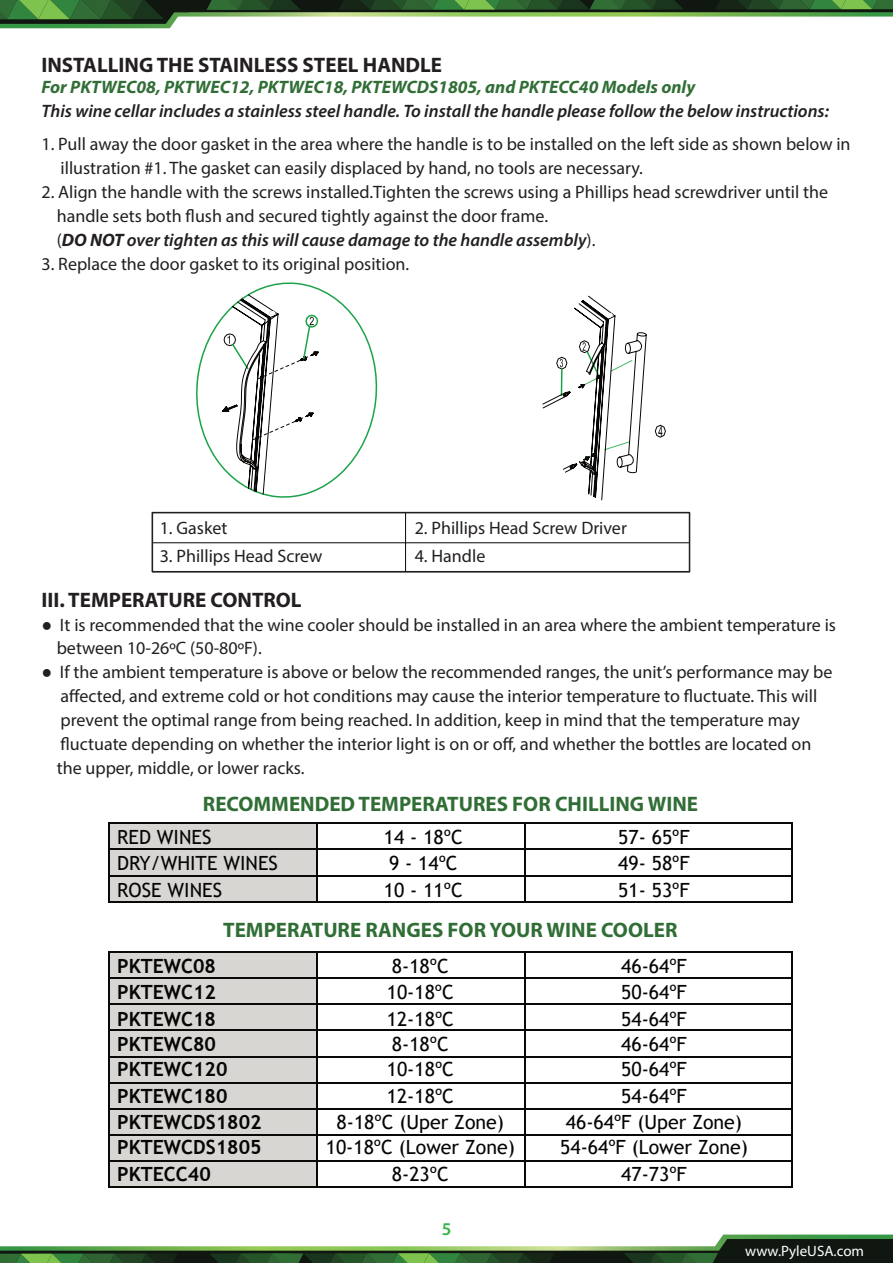
<style>
.page{position:relative;width:893px;height:1263px;background:#fff}
.page>*{position:absolute;margin:0;border:0;box-sizing:border-box;transform-origin:0 0}
.t1{font:700 21px "Myriad Pro";color:#316e36}
.t2{font:700 21px "Myriad Pro";color:#231f20}
.t3{font:19.5px/26.5px "Trebuchet MS";color:#050504}
.t4{font:700 19.5px/25.8px "Trebuchet MS";color:#050504}
.t5{font:18px/24px "Myriad Pro";color:#231f20}
.t6{font:italic 600 18px "Myriad Pro";color:#231f20}
.t7{font:italic 700 18px "Myriad Pro";color:#316e36}
.t8{font:600 18px "Myriad Pro";color:#34b34a}
.t9{font:15px "Myriad Pro";color:#fff}
.s1{font-weight:700;font-style:italic}
.s2{font-weight:600;font-style:italic}
.s3{font-family:"Trebuchet MS"}
</style>
<div class="page">
<svg style="left:196px;top:282px;width:182px;height:216px"></svg>
<svg style="left:654px;top:424px;width:12px;height:14px"></svg>
<svg style="left:542px;top:295px;width:105px;height:206px"></svg>
<svg style="left:151px;top:512px;width:540px;height:61px"></svg>
<div style="left:152px;top:512px;width:538px;height:61px;border:2px solid #231f20"></div>
<div style="left:108px;top:822px;width:208px;height:81px;background:#d7d6d3"></div>
<hr style="left:317px;top:822px;width:207px;height:2px;background:#0a0907">
<hr style="left:108px;top:824px;width:1px;height:79px;background:#0a0907">
<hr style="left:108px;top:822px;width:208px;height:2px;background:#0a0907">
<hr style="left:524px;top:823px;width:269px;height:1px;background:#0a0907">
<hr style="left:109px;top:849px;width:207px;height:1px;background:#0a0907">
<hr style="left:317px;top:849px;width:207px;height:1px;background:#0a0907">
<hr style="left:525px;top:849px;width:267px;height:1px;background:#0a0907">
<hr style="left:109px;top:875px;width:207px;height:1px;background:#0a0907">
<hr style="left:317px;top:875px;width:207px;height:1px;background:#0a0907">
<hr style="left:525px;top:875px;width:267px;height:1px;background:#0a0907">
<hr style="left:108px;top:902px;width:208px;height:1px;background:#0a0907">
<hr style="left:316px;top:822px;width:1px;height:81px;background:#0a0907">
<hr style="left:317px;top:902px;width:207px;height:1px;background:#0a0907">
<hr style="left:524px;top:822px;width:1px;height:81px;background:#0a0907">
<hr style="left:525px;top:902px;width:267px;height:1px;background:#0a0907">
<svg style="left:792px;top:822px;width:1px;height:81px"></svg>
<div style="left:108px;top:952px;width:208px;height:234px;background:#d7d6d3"></div>
<hr style="left:108px;top:952px;width:1px;height:235px;background:#0a0907">
<hr style="left:108px;top:952px;width:208px;height:1px;background:#0a0907">
<hr style="left:317px;top:952px;width:207px;height:1px;background:#0a0907">
<hr style="left:525px;top:952px;width:267px;height:1px;background:#0a0907">
<hr style="left:109px;top:978px;width:207px;height:1px;background:#0a0907">
<hr style="left:317px;top:978px;width:207px;height:1px;background:#0a0907">
<hr style="left:525px;top:978px;width:267px;height:1px;background:#0a0907">
<hr style="left:109px;top:1004px;width:207px;height:1px;background:#0a0907">
<hr style="left:317px;top:1004px;width:207px;height:1px;background:#0a0907">
<hr style="left:525px;top:1004px;width:267px;height:1px;background:#0a0907">
<hr style="left:316px;top:952px;width:1px;height:79px;background:#0a0907">
<hr style="left:524px;top:952px;width:1px;height:79px;background:#0a0907">
<hr style="left:108px;top:1030px;width:208px;height:1px;background:#0a0907">
<hr style="left:317px;top:1030px;width:207px;height:1px;background:#0a0907">
<hr style="left:525px;top:1030px;width:267px;height:1px;background:#0a0907">
<hr style="left:109px;top:1056px;width:207px;height:1px;background:#0a0907">
<hr style="left:317px;top:1056px;width:207px;height:1px;background:#0a0907">
<hr style="left:525px;top:1056px;width:267px;height:1px;background:#0a0907">
<hr style="left:109px;top:1082px;width:207px;height:1px;background:#0a0907">
<hr style="left:317px;top:1082px;width:207px;height:1px;background:#0a0907">
<hr style="left:525px;top:1082px;width:267px;height:1px;background:#0a0907">
<svg style="left:792px;top:952px;width:1px;height:134px"></svg>
<hr style="left:108px;top:1108px;width:208px;height:1px;background:#0a0907">
<hr style="left:316px;top:1030px;width:1px;height:79px;background:#0a0907">
<hr style="left:524px;top:1030px;width:1px;height:79px;background:#0a0907">
<hr style="left:316px;top:1108px;width:476px;height:1px;background:#0a0907">
<hr style="left:792px;top:1086px;width:1px;height:89px;background:#0a0907">
<hr style="left:109px;top:1134px;width:207px;height:1px;background:#0a0907">
<hr style="left:317px;top:1134px;width:207px;height:1px;background:#0a0907">
<hr style="left:525px;top:1134px;width:267px;height:1px;background:#0a0907">
<hr style="left:109px;top:1160px;width:207px;height:1px;background:#0a0907">
<hr style="left:317px;top:1160px;width:207px;height:1px;background:#0a0907">
<hr style="left:525px;top:1160px;width:267px;height:1px;background:#0a0907">
<hr style="left:108px;top:1186px;width:208px;height:1px;background:#0a0907">
<hr style="left:316px;top:1108px;width:1px;height:79px;background:#0a0907">
<hr style="left:524px;top:1108px;width:1px;height:79px;background:#0a0907">
<hr style="left:316px;top:1186px;width:476px;height:1px;background:#0a0907">
<svg style="left:792px;top:1175px;width:1px;height:12px"></svg>
<svg style="left:0;top:1234px;width:893px;height:29px"></svg>
<svg style="left:0;top:0;width:893px;height:28px"></svg>
<p class="t2" style="left:41px;top:51px;width:402px">INSTALLING THE STAINLESS STEEL HANDLE</p>
<p class="t7" style="left:41px;top:76px;width:655px">For PKTWEC08, PKTWEC12, PKTWEC18, PKTEWCDS1805, and PKTECC40 Models only</p>
<p class="t6" style="left:41px;top:100px;width:789px">This wine cellar includes a stainless steel handle. To install the handle please follow the below instructions:</p>
<p class="t5" style="left:61px;top:132px;width:792px;text-indent:-19px">1. Pull away the door gasket in the area where the handle is to be installed on the left side as shown below in illustration #1. The gasket can easily displaced by hand, no tools are necessary.</p>
<p class="t5" style="left:57px;top:180px;width:773px;text-indent:-15px">2. Align the handle with the screws installed.Tighten the screws using a Phillips head screwdriver until the handle sets both flush and secured tightly against the door frame.<br>(<span class="s1">DO NOT</span> <span class="s2">over tighten as this will cause damage to the handle assembly</span>).</p>
<p class="t5" style="left:41px;top:252px;width:369px">3. Replace the door gasket to its original position.</p>
<p class="t5" style="left:160px;top:516px;width:69px">1. Gasket</p>
<p class="t5" style="left:160px;top:544px;width:164px">3. Phillips Head Screw</p>
<p class="t5" style="left:415px;top:516px;width:214px">2. Phillips Head Screw Driver</p>
<p class="t5" style="left:415px;top:544px;width:72px">4. Handle</p>
<p class="t2" style="left:41px;top:586px;width:262px">III. TEMPERATURE CONTROL</p>
<p class="t5" style="left:57px;top:612px;width:781px;text-indent:-15px"><span class="s3">●</span> It is recommended that the wine cooler should be installed in an area where the ambient temperature is between 10-26ºC (50-80ºF).</p>
<p class="t5" style="left:57px;top:660px;width:777px;text-indent:-15px"><span class="s3">●</span> If the ambient temperature is above or below the recommended ranges, the unit’s performance may be affected, and extreme cold or hot conditions may cause the interior temperature to fluctuate. This will prevent the optimal range from being reached. In addition, keep in mind that the temperature may fluctuate depending on whether the interior light is on or off, and whether the bottles are located on the upper, middle, or lower racks.</p>
<p class="t1" style="left:203px;top:790px;width:497px">RECOMMENDED TEMPERATURES FOR CHILLING WINE</p>
<p class="t3" style="left:117px;top:823px;width:162px">RED WINES<br>DRY/WHITE WINES<br>ROSE WINES</p>
<p class="t3" style="left:384px;top:823px;width:80px">14 - 18ºC<br>9 - 14ºC<br>10 - 11ºC</p>
<p class="t3" style="left:618px;top:823px;width:73px;text-align:justify">57- 65ºF 49- 58ºF 51- 53ºF</p>
<p class="t1" style="left:223px;top:916px;width:456px">TEMPERATURE RANGES FOR YOUR WINE COOLER</p>
<p class="t4" style="left:117px;top:953px;width:100px">PKTEWC08</p>
<p class="t4" style="left:117px;top:1006px;width:100px">PKTEWC18</p>
<p class="t3" style="left:392px;top:952px;width:58px">8-18ºC</p>
<p class="t3" style="left:387px;top:1005px;width:69px">12-18ºC</p>
<p class="t4" style="left:117px;top:979px;width:100px">PKTEWC12</p>
<p class="t3" style="left:387px;top:979px;width:69px">10-18ºC</p>
<p class="t3" style="left:621px;top:952px;width:67px;text-align:justify">46-64ºF 50-64ºF 54-64ºF</p>
<p class="t4" style="left:117px;top:1031px;width:112px">PKTEWC80<br>PKTEWC120<br>PKTEWC180</p>
<p class="t3" style="left:387px;top:1031px;width:69px;line-height:25.8px">8-18ºC<br>10-18ºC<br>12-18ºC</p>
<p class="t3" style="left:621px;top:1031px;width:67px;line-height:25.8px;text-align:justify">46-64ºF 50-64ºF 54-64ºF</p>
<p class="t4" style="left:117px;top:1109px;width:146px;text-align:justify">PKTEWCDS1802<br>PKTEWCDS1805<br>PKTECC40</p>
<p class="t3" style="left:326px;top:1109px;width:191px;line-height:25.8px;text-align:center">8-18ºC (Uper Zone)<br>10-18ºC (Lower Zone)<br>8-23ºC</p>
<p class="t3" style="left:560px;top:1109px;width:189px;line-height:25.8px;text-align:center">46-64ºF (Uper Zone)<br>54-64ºF (Lower Zone)<br>47-73ºF</p>
<p class="t8" style="left:442px;top:1217px;width:11px">5</p>
<p class="t9" style="left:745px;top:1241px;width:120px">www.PyleUSA.com</p>
</div>
